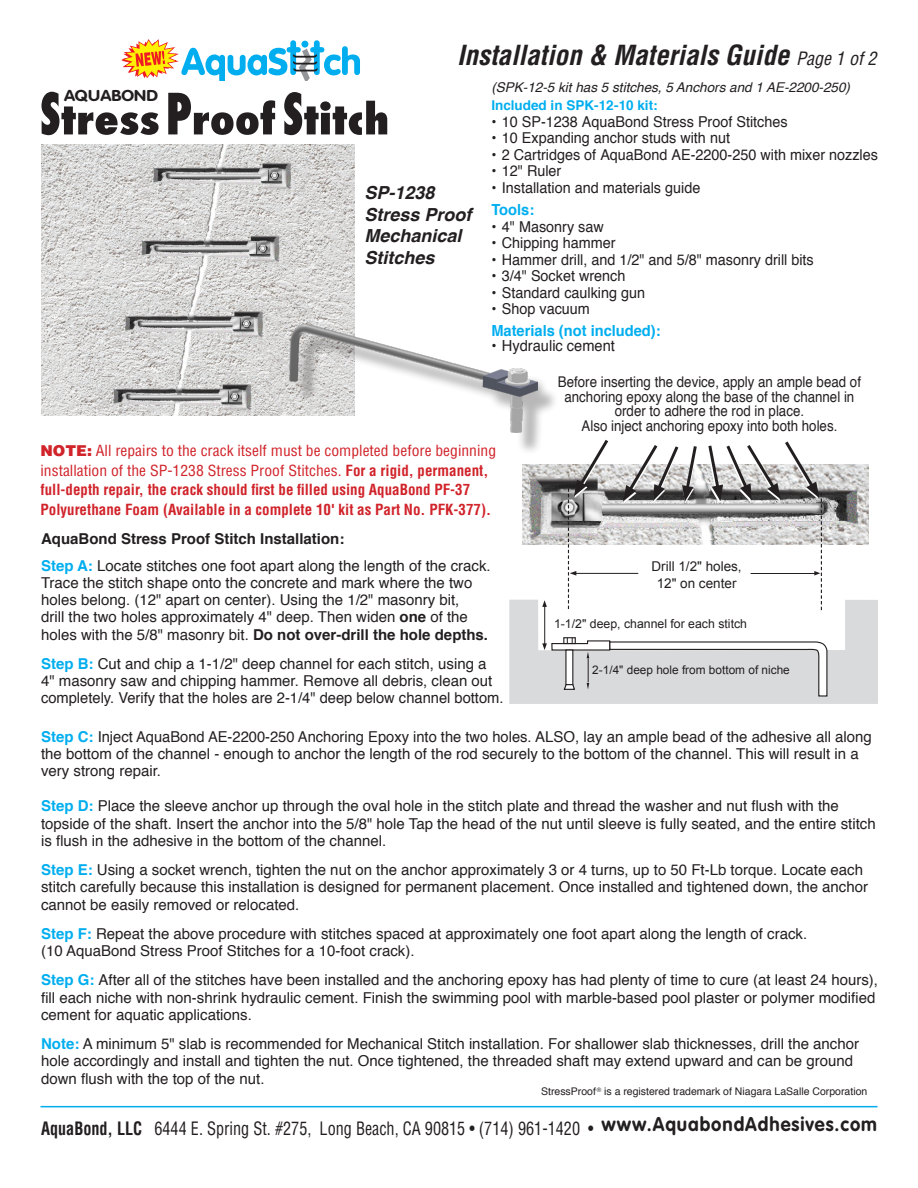
<style>
.page{position:relative;width:918px;height:1188px;background:#fff}
.page>*{position:absolute;margin:0;border:0;box-sizing:border-box;transform-origin:0 0}
.t1{font:italic 700 condensed 27px "Helvetica";color:#231f20}
.t2{font:700 19.5px "VAG Rounded";letter-spacing:.05em;color:#231f20;scale:.95 1}
.t3{font:condensed 18px "Helvetica";color:#231f20;scale:.9 1}
.t4{font:italic 700 18px "Helvetica";color:#231f20}
.t5{font:700 15.6px "VAG Rounded";color:#231f20;scale:1.13 1}
.t6{font:700 15.3px "Helvetica";color:#00aeef;scale:.96 1}
.t7{font:15.3px "Helvetica";color:#231f20;scale:.96 1}
.t8{font:15px/17.2px "Helvetica";color:#231f20}
.t9{font:15px "Helvetica";color:#231f20;scale:.96 1}
.t10{font:700 condensed 15px/19.5px "Helvetica";color:#d1232a}
.t11{font:700 15px "Helvetica";color:#231f20}
.t12{font:14.85px/14.9px "Helvetica";color:#231f20;text-align:center;scale:.9 1}
.t13{font:italic 13.5px "Helvetica";color:#231f20}
.t14{font:13.5px "Arial";color:#231f20}
.t15{font:700 13.5px "Helvetica";color:#00aeef}
.t16{font:12.3px "Arial";color:#231f20}
.t17{font:11.85px "Arial";color:#231f20}
.t18{font:10.5px "Helvetica";color:#231f20}
.s1{font-weight:400;font-size:18px}
.s2{font-weight:900;font-stretch:normal}
.s3{font-weight:400}
.s4{font-weight:700;color:#00aeef}
.s5{font-weight:700}
</style>
<div class="page">
<hr style="left:40px;top:1106px;width:838px;height:1px;background:#00aeef">
<img style="left:41px;top:145px;width:313px;height:271px">
<svg style="left:121px;top:39px;width:239px;height:42px"></svg>
<svg style="left:41px;top:92px;width:346px;height:43px"></svg>
<div style="left:296px;top:331px;width:263px;height:124px;background:#231f20;opacity:.32"></div>
<img style="left:289px;top:324px;width:248px;height:109px">
<svg style="left:509px;top:436px;width:369px;height:268px"></svg>
<p class="t5" style="left:64px;top:86px;width:85px">AQUABOND</p>
<p class="t1" style="left:457px;top:38px;width:421px">Installation &amp; Materials Guide <span class="s1">Page 1 of 2</span></p>
<p class="t4" style="left:364px;top:178px;width:72px">SP-1238</p>
<p class="t4" style="left:364px;top:200px;width:109px">Stress Proof</p>
<p class="t4" style="left:364px;top:221px;width:99px">Mechanical</p>
<p class="t4" style="left:364px;top:243px;width:72px">Stitches</p>
<p class="t13" style="left:491px;top:77px;width:360px">(SPK-12-5 kit has 5 stitches, 5 Anchors and 1 AE-2200-250)</p>
<p class="t15" style="left:491px;top:95px;width:168px">Included in SPK-12-10 kit:</p>
<p class="t9" style="left:491px;top:110px;width:310px">• 10 SP-1238 AquaBond Stress Proof Stitches</p>
<p class="t9" style="left:491px;top:126px;width:250px">• 10 Expanding anchor studs with nut</p>
<p class="t9" style="left:491px;top:143px;width:404px">• 2 Cartridges of AquaBond AE-2200-250 with mixer nozzles</p>
<p class="t9" style="left:491px;top:159px;width:74px">• 12" Ruler</p>
<p class="t9" style="left:491px;top:176px;width:219px">• Installation and materials guide</p>
<p class="t6" style="left:491px;top:198px;width:46px">Tools:</p>
<p class="t9" style="left:491px;top:215px;width:119px">• 4" Masonry saw</p>
<p class="t9" style="left:491px;top:232px;width:131px">• Chipping hammer</p>
<p class="t9" style="left:491px;top:248px;width:337px">• Hammer drill, and 1/2" and 5/8" masonry drill bits</p>
<p class="t9" style="left:491px;top:265px;width:141px">• 3/4" Socket wrench</p>
<p class="t9" style="left:491px;top:281px;width:162px">• Standard caulking gun</p>
<p class="t9" style="left:491px;top:298px;width:104px">• Shop vacuum</p>
<p class="t6" style="left:491px;top:318px;width:178px">Materials (not included):</p>
<p class="t7" style="left:491px;top:334px;width:130px">• Hydraulic cement</p>
<p class="t12" style="left:558px;top:375px;width:338px">Before inserting the device, apply an ample bead of anchoring epoxy along the base of the channel in order to adhere the rod in place.</p>
<p class="t12" style="left:582px;top:419px;width:286px">Also inject anchoring epoxy into both holes.</p>
<p class="t10" style="left:40px;top:441px;width:457px"><span class="s2">NOTE:</span> <span class="s3">All repairs to the crack itself must be completed before beginning installation of the SP-1238 Stress Proof Stitches.</span> For a rigid, permanent, full-depth repair, the crack should first be filled using AquaBond PF-37<br>Polyurethane Foam (Available in a complete 10' kit as Part No. PFK-377).</p>
<p class="t11" style="left:41px;top:527px;width:305px">AquaBond Stress Proof Stitch Installation:</p>
<p class="t8" style="left:41px;top:557px;width:451px"><span class="s4">Step A:</span> Locate stitches one foot apart along the length of the crack.</p>
<p class="t8" style="left:41px;top:574px;width:433px">Trace the stitch shape onto the concrete and mark where the two</p>
<p class="t8" style="left:41px;top:592px;width:420px">holes belong. (12" apart on center). Using the 1/2" masonry bit,</p>
<p class="t8" style="left:41px;top:609px;width:428px">drill the two holes approximately 4" deep. Then widen <span class="s5">one</span> of the</p>
<p class="t11" style="left:41px;top:622px;width:449px"><span class="s3">holes with the 5/8" masonry bit.</span> Do not over-drill the hole depths.</p>
<p class="t8" style="left:41px;top:655px;width:447px"><span class="s4">Step B:</span> Cut and chip a 1-1/2" deep channel for each stitch, using a</p>
<p class="t8" style="left:41px;top:673px;width:453px">4" masonry saw and chipping hammer. Remove all debris, clean out</p>
<p class="t8" style="left:41px;top:690px;width:464px">completely. Verify that the holes are 2-1/4" deep below channel bottom.</p>
<p class="t8" style="left:41px;top:728px;width:832px"><span class="s4">Step C:</span> Inject AquaBond AE-2200-250 Anchoring Epoxy into the two holes. ALSO, lay an ample bead of the adhesive all along the bottom of the channel - enough to anchor the length of the rod securely to the bottom of the channel. This will result in a very strong repair.</p>
<p class="t8" style="left:41px;top:798px;width:836px"><span class="s4">Step D:</span> Place the sleeve anchor up through the oval hole in the stitch plate and thread the washer and nut flush with the topside of the shaft. Insert the anchor into the 5/8" hole Tap the head of the nut until sleeve is fully seated, and the entire stitch is flush in the adhesive in the bottom of the channel.</p>
<p class="t8" style="left:41px;top:862px;width:829px"><span class="s4">Step E:</span> Using a socket wrench, tighten the nut on the anchor approximately 3 or 4 turns, up to 50 Ft-Lb torque. Locate each stitch carefully because this installation is designed for permanent placement. Once installed and tightened down, the anchor cannot be easily removed or relocated.</p>
<p class="t8" style="left:41px;top:925px;width:768px"><span class="s4">Step F:</span> Repeat the above procedure with stitches spaced at approximately one foot apart along the length of crack.</p>
<p class="t8" style="left:41px;top:943px;width:375px">(10 AquaBond Stress Proof Stitches for a 10-foot crack).</p>
<p class="t8" style="left:41px;top:972px;width:839px"><span class="s4">Step G:</span> After all of the stitches have been installed and the anchoring epoxy has had plenty of time to cure (at least 24 hours), fill each niche with non-shrink hydraulic cement. Finish the swimming pool with marble-based pool plaster or polymer modified cement for aquatic applications.</p>
<p class="t8" style="left:41px;top:1036px;width:820px"><span class="s4">Note:</span> A minimum 5" slab is recommended for Mechanical Stitch installation. For shallower slab thicknesses, drill the anchor hole accordingly and install and tighten the nut. Once tightened, the threaded shaft may extend upward and can be ground down flush with the top of the nut.</p>
<p class="t14" style="left:651px;top:558px;width:92px">Drill 1/2" holes,</p>
<p class="t14" style="left:657px;top:574px;width:81px">12" on center</p>
<p class="t16" style="left:554px;top:616px;width:195px">1-1/2" deep, channel for each stitch</p>
<p class="t17" style="left:592px;top:662px;width:199px">2-1/4" deep hole from bottom of niche</p>
<p class="t18" style="left:541px;top:1084px;width:328px">StressProof<sup>®</sup> is a registered trademark of Niagara LaSalle Corporation</p>
<p class="t3" style="left:41px;top:1117px;width:615px"><span class="s5">AquaBond, LLC</span> 6444 E. Spring St. #275, Long Beach, CA 90815 • (714) 961-1420 •</p>
<p class="t2" style="left:602px;top:1113px;width:291px">www.AquabondAdhesives.com</p>
</div>
